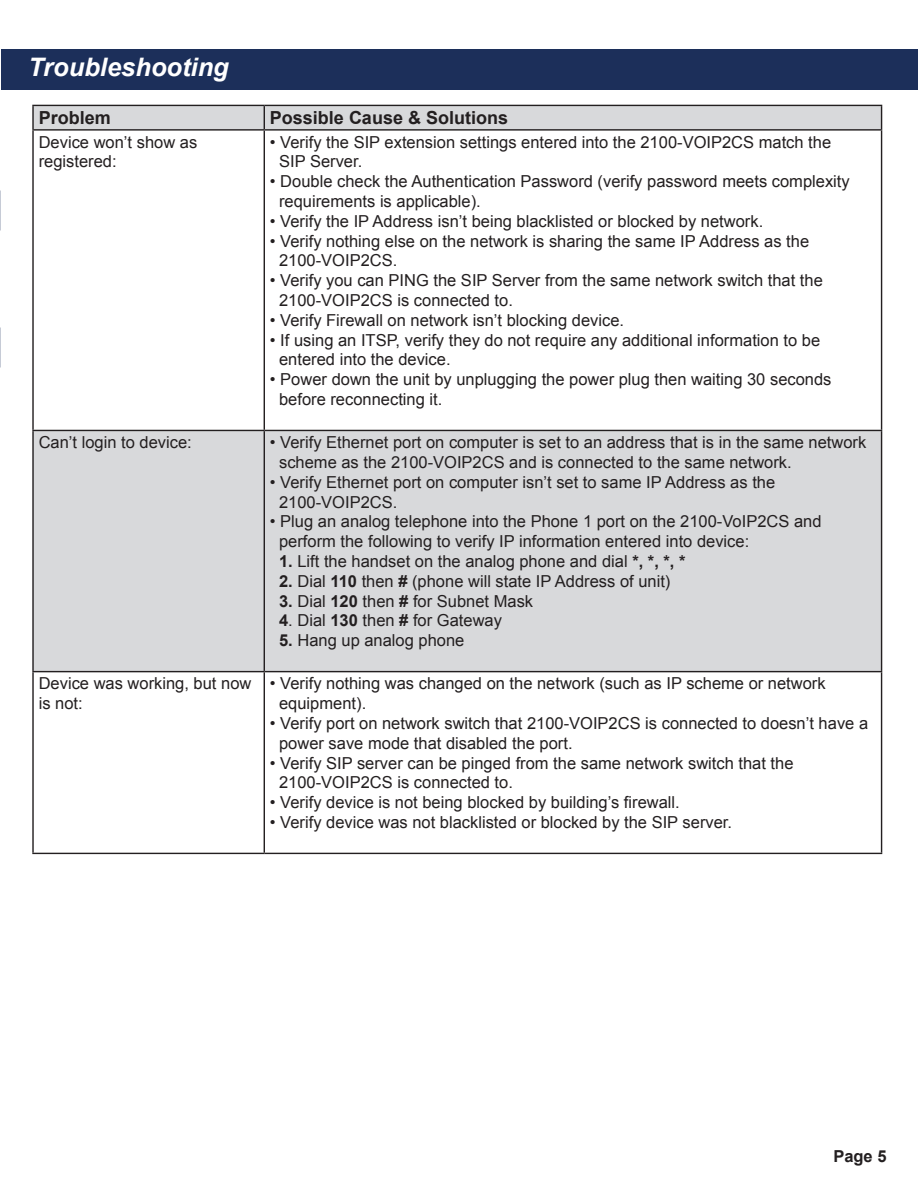
<style>
.page{position:relative;width:918px;height:1188px;background:#fff}
.page>*{position:absolute;margin:0;border:0;box-sizing:border-box;transform-origin:0 0}
.t1{font:italic 700 25.5px "Arial";color:#fff}
.t2{font:700 18px "Arial";color:#231f20}
.t3{font:16.5px/19.8px "Arial";color:#231f20}
.t4{font:700 16.5px "Arial";color:#231f20}
.s1{font-weight:700}
</style>
<div class="page">
<div style="left:2px;top:49px;width:916px;height:40px;background:#1c2f5a"></div>
<svg style="left:34px;top:106px;width:847px;height:565px"></svg>
<hr style="left:32px;top:131px;width:2px;height:299px;background:#231f20">
<hr style="left:264px;top:131px;width:1px;height:299px;background:#231f20">
<hr style="left:881px;top:131px;width:1px;height:299px;background:#231f20">
<hr style="left:32px;top:672px;width:2px;height:181px;background:#231f20">
<hr style="left:264px;top:672px;width:1px;height:181px;background:#231f20">
<hr style="left:881px;top:672px;width:1px;height:181px;background:#231f20">
<hr style="left:32px;top:105px;width:232px;height:1px;background:#231f20">
<hr style="left:32px;top:106px;width:2px;height:23px;background:#231f20">
<hr style="left:32px;top:129px;width:232px;height:2px;background:#231f20">
<hr style="left:264px;top:105px;width:618px;height:1px;background:#231f20">
<svg style="left:264px;top:106px;width:1px;height:23px"></svg>
<svg style="left:881px;top:106px;width:1px;height:23px"></svg>
<hr style="left:264px;top:129px;width:618px;height:2px;background:#231f20">
<hr style="left:32px;top:430px;width:232px;height:1px;background:#231f20">
<hr style="left:32px;top:431px;width:2px;height:240px;background:#231f20">
<hr style="left:32px;top:671px;width:232px;height:1px;background:#231f20">
<hr style="left:264px;top:430px;width:618px;height:1px;background:#231f20">
<hr style="left:264px;top:431px;width:1px;height:240px;background:#231f20">
<hr style="left:881px;top:431px;width:1px;height:240px;background:#231f20">
<hr style="left:264px;top:671px;width:618px;height:1px;background:#231f20">
<hr style="left:32px;top:853px;width:232px;height:1px;background:#231f20">
<hr style="left:264px;top:853px;width:618px;height:1px;background:#231f20">
<p class="t1" style="left:28px;top:50px;width:202px">Troubleshooting</p>
<p class="t2" style="left:39px;top:106px;width:74px">Problem</p>
<p class="t2" style="left:270px;top:106px;width:240px">Possible Cause &amp; Solutions</p>
<p class="t3" style="left:39px;top:132px;width:160px">Device won’t show as registered:</p>
<p class="t3" style="left:279px;top:132px;width:554px;text-indent:-9px">• Verify the SIP extension settings entered into the 2100-VOIP2CS match the<br>SIP Server.</p>
<p class="t3" style="left:270px;top:172px;width:581px">• Double check the Authentication Password (verify password meets complexity</p>
<p class="t3" style="left:279px;top:191px;width:203px">requirements is applicable).</p>
<p class="t3" style="left:270px;top:211px;width:495px">• Verify the IP Address isn’t being blacklisted or blocked by network.</p>
<p class="t3" style="left:270px;top:231px;width:541px">• Verify nothing else on the network is sharing the same IP Address as the</p>
<p class="t3" style="left:279px;top:251px;width:120px">2100-VOIP2CS.</p>
<p class="t3" style="left:270px;top:271px;width:554px">• Verify you can PING the SIP Server from the same network switch that the</p>
<p class="t3" style="left:279px;top:290px;width:235px">2100-VOIP2CS is connected to.</p>
<p class="t3" style="left:270px;top:310px;width:356px">• Verify Firewall on network isn’t blocking device.</p>
<p class="t3" style="left:270px;top:330px;width:552px">• If using an ITSP, verify they do not require any additional information to be</p>
<p class="t3" style="left:279px;top:350px;width:173px">entered into the device.</p>
<p class="t3" style="left:270px;top:370px;width:563px">• Power down the unit by unplugging the power plug then waiting 30 seconds</p>
<p class="t3" style="left:279px;top:389px;width:165px">before reconnecting it.</p>
<p class="t3" style="left:39px;top:433px;width:155px">Can’t login to device:</p>
<p class="t3" style="left:270px;top:433px;width:598px">• Verify Ethernet port on computer is set to an address that is in the same network</p>
<p class="t3" style="left:279px;top:452px;width:514px">scheme as the 2100-VOIP2CS and is connected to the same network.</p>
<p class="t3" style="left:270px;top:472px;width:507px">• Verify Ethernet port on computer isn’t set to same IP Address as the</p>
<p class="t3" style="left:279px;top:492px;width:120px">2100-VOIP2CS.</p>
<p class="t3" style="left:270px;top:512px;width:553px">• Plug an analog telephone into the Phone 1 port on the 2100-VoIP2CS and</p>
<p class="t3" style="left:279px;top:532px;width:472px">perform the following to verify IP information entered into device:</p>
<p class="t3" style="left:279px;top:551px;width:408px"><span class="s1">1.</span> Lift the handset on the analog phone and dial <span class="s1">*, *, *, *</span></p>
<p class="t3" style="left:279px;top:571px;width:393px"><span class="s1">2.</span> Dial <span class="s1">110</span> then <span class="s1">#</span> (phone will state IP Address of unit)</p>
<p class="t3" style="left:279px;top:591px;width:256px"><span class="s1">3.</span> Dial <span class="s1">120</span> then <span class="s1">#</span> for Subnet Mask</p>
<p class="t3" style="left:279px;top:611px;width:224px"><span class="s1">4</span>. Dial <span class="s1">130</span> then <span class="s1">#</span> for Gateway</p>
<p class="t3" style="left:279px;top:631px;width:187px"><span class="s1">5.</span> Hang up analog phone</p>
<p class="t3" style="left:39px;top:674px;width:214px">Device was working, but now is not:</p>
<p class="t3" style="left:270px;top:674px;width:557px">• Verify nothing was changed on the network (such as IP scheme or network</p>
<p class="t3" style="left:279px;top:694px;width:89px">equipment).</p>
<p class="t3" style="left:270px;top:713px;width:600px">• Verify port on network switch that 2100-VOIP2CS is connected to doesn’t have a</p>
<p class="t3" style="left:279px;top:733px;width:295px">power save mode that disabled the port.</p>
<p class="t3" style="left:270px;top:753px;width:525px">• Verify SIP server can be pinged from the same network switch that the</p>
<p class="t3" style="left:279px;top:773px;width:235px">2100-VOIP2CS is connected to.</p>
<p class="t3" style="left:270px;top:793px;width:411px">• Verify device is not being blocked by building’s firewall.</p>
<p class="t3" style="left:270px;top:812px;width:464px">• Verify device was not blacklisted or blocked by the SIP server.</p>
<p class="t4" style="left:833px;top:1145px;width:55px">Page 5</p>
</div>
